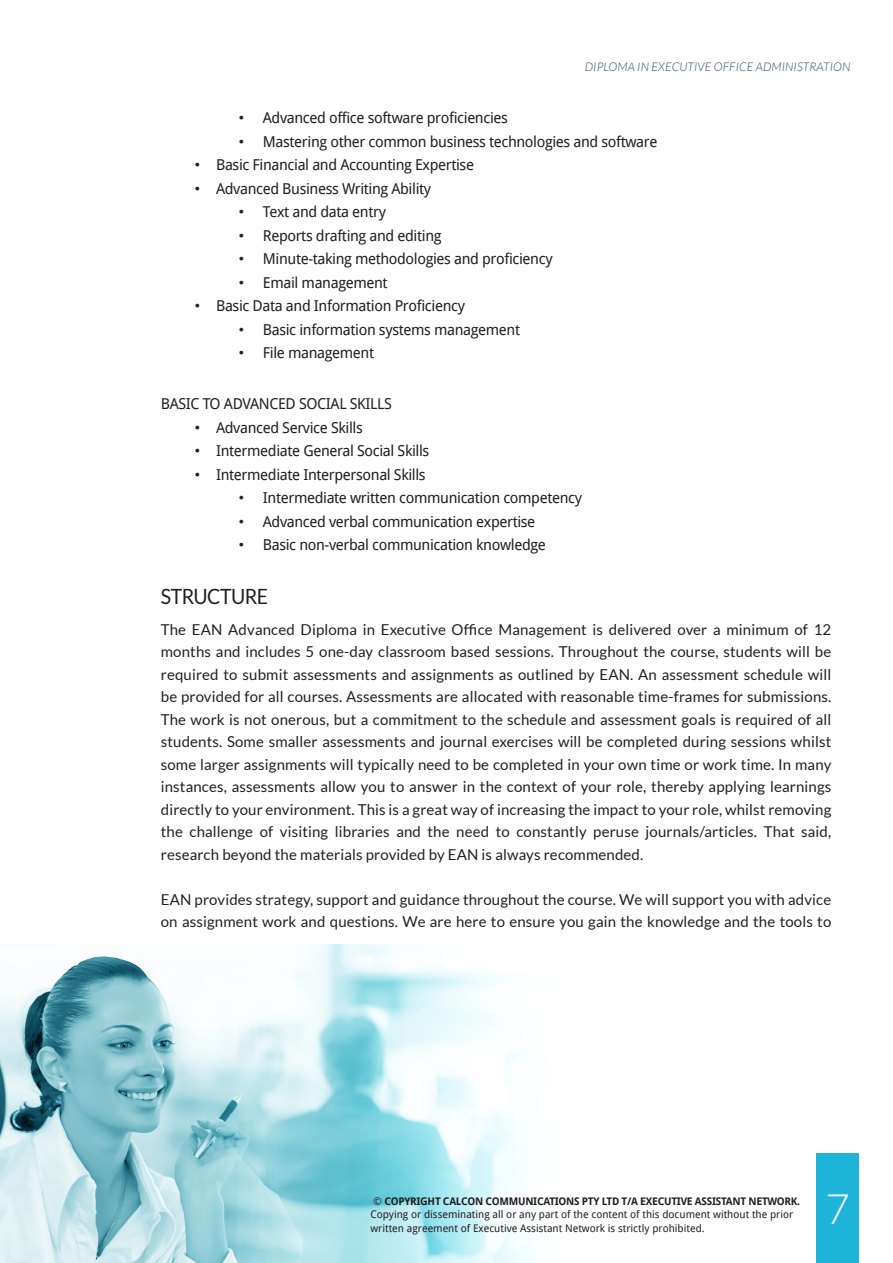
<style>
.page{position:relative;width:893px;height:1263px;background:#fff}
.page>*{position:absolute;margin:0;border:0;box-sizing:border-box;transform-origin:0 0}
.t1{font:300 42px "Lato";color:#fff}
.Headings{font:21px "Lato";letter-spacing:-.025em;color:#231f20;scale:.93 1}
.Effective_Units{font:15px/22.5px "Lato";letter-spacing:.01em;color:#231f20;text-align:justify}
.Effective_Units-2{font:15px "Droid Sans";letter-spacing:-.025em;color:#231f20}
.t2{font:italic 300 12px "Lato";letter-spacing:.01em;color:#324b65}
.t3{font:10.5px/13.5px "Droid Sans";color:#231f20}
.s1{font-family:"Arial"}
.s2{font-weight:700}
</style>
<div class="page">
<img style="left:0;top:944px;width:531px;height:319px">
<div style="left:816px;top:1154px;width:43px;height:109px;background:#1eb3d9"></div>
<p class="t2" style="left:585px;top:60px;width:267px">DIPLOMA IN EXECUTIVE OFFICE ADMINISTRATION</p>
<p class="Effective_Units-2" style="left:239px;top:109px;width:271px"><span class="s1">•</span> Advanced office software proficiencies</p>
<p class="Effective_Units-2" style="left:239px;top:133px;width:420px"><span class="s1">•</span> Mastering other common business technologies and software</p>
<p class="Effective_Units-2" style="left:195px;top:156px;width:281px"><span class="s1">•</span> Basic Financial and Accounting Expertise</p>
<p class="Effective_Units-2" style="left:195px;top:180px;width:238px"><span class="s1">•</span> Advanced Business Writing Ability</p>
<p class="Effective_Units-2" style="left:239px;top:203px;width:149px"><span class="s1">•</span> Text and data entry</p>
<p class="Effective_Units-2" style="left:239px;top:227px;width:204px"><span class="s1">•</span> Reports drafting and editing</p>
<p class="Effective_Units-2" style="left:239px;top:250px;width:315px"><span class="s1">•</span> Minute-taking methodologies and proficiency</p>
<p class="Effective_Units-2" style="left:239px;top:274px;width:150px"><span class="s1">•</span> Email management</p>
<p class="Effective_Units-2" style="left:195px;top:297px;width:272px"><span class="s1">•</span> Basic Data and Information Proficiency</p>
<p class="Effective_Units-2" style="left:239px;top:321px;width:283px"><span class="s1">•</span> Basic information systems management</p>
<p class="Effective_Units-2" style="left:239px;top:344px;width:137px"><span class="s1">•</span> File management</p>
<p class="Effective_Units-2" style="left:161px;top:395px;width:233px">BASIC TO ADVANCED SOCIAL SKILLS</p>
<p class="Effective_Units-2" style="left:195px;top:419px;width:169px"><span class="s1">•</span> Advanced Service Skills</p>
<p class="Effective_Units-2" style="left:195px;top:442px;width:236px"><span class="s1">•</span> Intermediate General Social Skills</p>
<p class="Effective_Units-2" style="left:195px;top:466px;width:232px"><span class="s1">•</span> Intermediate Interpersonal Skills</p>
<p class="Effective_Units-2" style="left:239px;top:489px;width:345px"><span class="s1">•</span> Intermediate written communication competency</p>
<p class="Effective_Units-2" style="left:239px;top:513px;width:298px"><span class="s1">•</span> Advanced verbal communication expertise</p>
<p class="Effective_Units-2" style="left:239px;top:536px;width:308px"><span class="s1">•</span> Basic non-verbal communication knowledge</p>
<p class="Headings" style="left:161px;top:584px;width:117px">STRUCTURE</p>
<p class="Effective_Units" style="left:161px;top:618px;width:672px">The EAN Advanced Diploma in Executive Office Management is delivered over a minimum of 12 months and includes 5 one-day classroom based sessions. Throughout the course, students will be required to submit assessments and assignments as outlined by EAN. An assessment schedule will be provided for all courses. Assessments are allocated with reasonable time-frames for submissions.<br>The work is not onerous, but a commitment to the schedule and assessment goals is required of all students. Some smaller assessments and journal exercises will be completed during sessions whilst some larger assignments will typically need to be completed in your own time or work time. In many instances, assessments allow you to answer in the context of your role, thereby applying learnings directly to your environment. This is a great way of increasing the impact to your role, whilst removing the challenge of visiting libraries and the need to constantly peruse journals/articles. That said, research beyond the materials provided by EAN is always recommended.</p>
<p class="Effective_Units" style="left:161px;top:888px;width:672px">EAN provides strategy, support and guidance throughout the course. We will support you with advice on assignment work and questions. We are here to ensure you gain the knowledge and the tools to</p>
<p class="t3" style="left:370px;top:1194px;width:431px">© <span class="s2">COPYRIGHT CALCON COMMUNICATIONS PTY LTD T/A EXECUTIVE ASSISTANT NETWORK.<br></span>Copying or disseminating all or any part of the content of this document without the prior written agreement of Executive Assistant Network is strictly prohibited.</p>
<h1 class="t1" style="left:825px;top:1186px;width:26px">7</h1>
</div>
